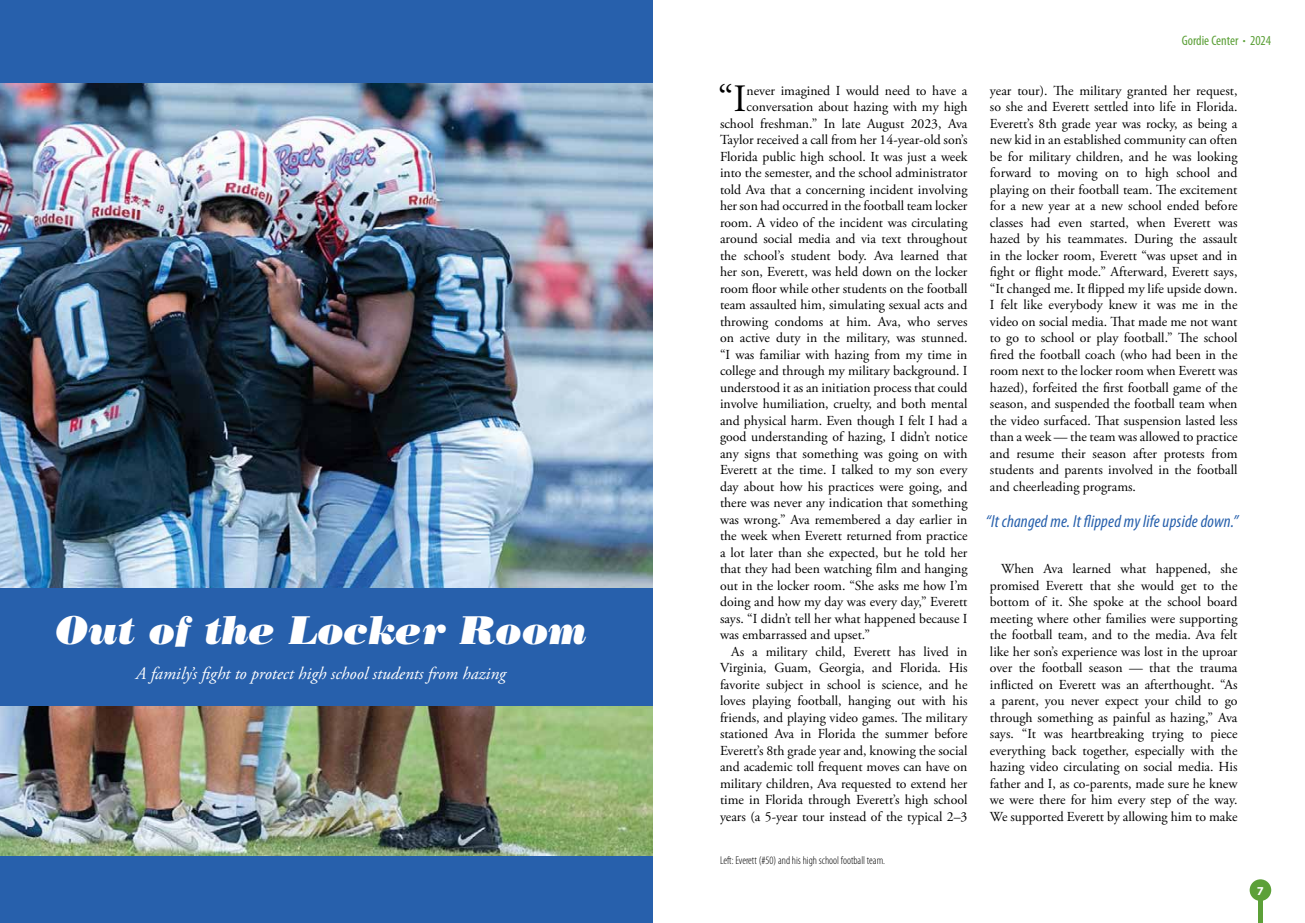
<style>
.page{position:relative;width:1305px;height:923px;background:#fff}
.page>*{position:absolute;margin:0;border:0;box-sizing:border-box;transform-origin:0 0}
.t1{font:italic 40px "Bodoni Std Poster";color:#fff}
.t2{font:38.62px "Adobe Garamond Pro";color:#000}
.t3{font:italic 17.5px "Adobe Garamond Pro";color:#fff}
.t4{font:italic condensed 17.5px "Myriad Pro";letter-spacing:.01em;color:#2760ac}
.t5{font:13.75px/16.5px "Adobe Garamond Pro";color:#000;text-align:justify}
.t6{font:condensed 13.75px "Myriad Pro";color:#5ca038}
.t7{font:300 condensed 11.25px "Myriad Pro";color:#000}
.t8{font:700 11.25px "Gotham";color:#fff}
.s1{font-size:11.25px}
</style>
<div class="page">
<div style="left:1250px;top:879px;width:21px;height:21px;background:#5ca038;border-radius:50%"></div>
<hr style="left:1258px;top:899px;width:4px;height:23px;background:#5ca038">
<div style="left:0;top:0;width:652px;height:922px;background:#2760ac"></div>
<img style="left:0;top:83px;width:652px;height:772px">
<div style="left:0;top:588px;width:652px;height:118px;background:#2760ac"></div>
<h1 class="t1" style="left:55px;top:606px;width:533px">Out of the Locker Room</h1>
<p class="t3" style="left:136px;top:663px;width:371px">A family’s fight to protect high school students from hazing</p>
<h2 class="t2" style="left:718px;top:76px;width:30px">“I</h2>
<p class="t5" style="left:747px;top:82px;width:222px">never imagined I would need to have a</p>
<p class="t5" style="left:747px;top:99px;width:222px">conversation about hazing with my high</p>
<p class="t5" style="left:720px;top:115px;width:249px">school freshman.” In late August 2023, Ava</p>
<p class="t5" style="left:720px;top:132px;width:249px">Taylor received a call from her 14-year-old son’s</p>
<p class="t5" style="left:720px;top:148px;width:249px">Florida public high school. It was just a week</p>
<p class="t5" style="left:720px;top:165px;width:249px">into the semester, and the school administrator</p>
<p class="t5" style="left:720px;top:181px;width:249px">told Ava that a concerning incident involving</p>
<p class="t5" style="left:720px;top:198px;width:249px">her son had occurred in the football team locker</p>
<p class="t5" style="left:720px;top:214px;width:249px">room. A video of the incident was circulating</p>
<p class="t5" style="left:720px;top:231px;width:249px">around social media and via text throughout</p>
<p class="t5" style="left:720px;top:247px;width:249px">the school’s student body. Ava learned that</p>
<p class="t5" style="left:720px;top:264px;width:249px">her son, Everett, was held down on the locker</p>
<p class="t5" style="left:720px;top:280px;width:249px">room floor while other students on the football</p>
<p class="t5" style="left:720px;top:297px;width:249px">team assaulted him, simulating sexual acts and</p>
<p class="t5" style="left:720px;top:313px;width:249px">throwing condoms at him. Ava, who serves</p>
<p class="t5" style="left:720px;top:330px;width:249px">on active duty in the military, was stunned.</p>
<p class="t5" style="left:720px;top:346px;width:249px">“I was familiar with hazing from my time in</p>
<p class="t5" style="left:720px;top:363px;width:249px">college and through my military background. I</p>
<p class="t5" style="left:720px;top:379px;width:249px">understood it as an initiation process that could</p>
<p class="t5" style="left:720px;top:396px;width:249px">involve humiliation, cruelty, and both mental</p>
<p class="t5" style="left:720px;top:412px;width:249px">and physical harm. Even though I felt I had a</p>
<p class="t5" style="left:720px;top:429px;width:249px">good understanding of hazing, I didn’t notice</p>
<p class="t5" style="left:720px;top:445px;width:249px">any signs that something was going on with</p>
<p class="t5" style="left:720px;top:462px;width:249px">Everett at the time. I talked to my son every</p>
<p class="t5" style="left:720px;top:478px;width:249px">day about how his practices were going, and</p>
<p class="t5" style="left:720px;top:495px;width:249px">there was never any indication that something</p>
<p class="t5" style="left:720px;top:511px;width:249px">was wrong.” Ava remembered a day earlier in</p>
<p class="t5" style="left:720px;top:528px;width:249px">the week when Everett returned from practice</p>
<p class="t5" style="left:720px;top:544px;width:249px">a lot later than she expected, but he told her</p>
<p class="t5" style="left:720px;top:561px;width:249px">that they had been watching film and hanging</p>
<p class="t5" style="left:720px;top:577px;width:249px">out in the locker room. “She asks me how I’m</p>
<p class="t5" style="left:720px;top:594px;width:249px">doing and how my day was every day,” Everett</p>
<p class="t5" style="left:720px;top:610px;width:249px">says. “I didn’t tell her what happened because I</p>
<p class="t5" style="left:720px;top:627px;width:152px">was embarrassed and upset.”</p>
<p class="t5" style="left:731px;top:643px;width:238px">As a military child, Everett has lived in</p>
<p class="t5" style="left:720px;top:660px;width:249px">Virginia, Guam, Georgia, and Florida. His</p>
<p class="t5" style="left:720px;top:676px;width:249px">favorite subject in school is science, and he</p>
<p class="t5" style="left:720px;top:693px;width:249px">loves playing football, hanging out with his</p>
<p class="t5" style="left:720px;top:709px;width:249px">friends, and playing video games. The military</p>
<p class="t5" style="left:720px;top:726px;width:249px">stationed Ava in Florida the summer before</p>
<p class="t5" style="left:720px;top:742px;width:249px">Everett’s 8th grade year and, knowing the social</p>
<p class="t5" style="left:720px;top:759px;width:249px">and academic toll frequent moves can have on</p>
<p class="t5" style="left:720px;top:775px;width:249px">military children, Ava requested to extend her</p>
<p class="t5" style="left:720px;top:792px;width:249px">time in Florida through Everett’s high school</p>
<p class="t5" style="left:720px;top:808px;width:249px">years (a 5-year tour instead of the typical 2–3</p>
<p class="t7" style="left:720px;top:854px;width:167px">Left: Everett (#50) and his high school football team.</p>
<p class="t6" style="left:1182px;top:32px;width:91px">Gordie Center <span class="s1">•</span> 2024</p>
<p class="t5" style="left:990px;top:82px;width:249px">year tour). The military granted her request, so she and Everett settled into life in Florida.<br>Everett’s 8th grade year was rocky, as being a new kid in an established community can often be for military children, and he was looking forward to moving on to high school and playing on their football team. The excitement for a new year at a new school ended before classes had even started, when Everett was hazed by his teammates. During the assault in the locker room, Everett “was upset and in fight or flight mode.” Afterward, Everett says, “It changed me. It flipped my life upside down.<br>I felt like everybody knew it was me in the video on social media. That made me not want to go to school or play football.” The school fired the football coach (who had been in the room next to the locker room when Everett was hazed), forfeited the first football game of the season, and suspended the football team when the video surfaced. That suspension lasted less than a week — the team was allowed to practice and resume their season after protests from students and parents involved in the football and cheerleading programs.</p>
<p class="t4" style="left:986px;top:511px;width:254px">“It changed me. It flipped my life upside down.”</p>
<p class="t5" style="left:990px;top:561px;width:249px;text-indent:11px">When Ava learned what happened, she promised Everett that she would get to the bottom of it. She spoke at the school board meeting where other families were supporting the football team, and to the media. Ava felt like her son’s experience was lost in the uproar over the football season — that the trauma inflicted on Everett was an afterthought. “As a parent, you never expect your child to go through something as painful as hazing,” Ava says. “It was heartbreaking trying to piece everything back together, especially with the hazing video circulating on social media. His father and I, as co-parents, made sure he knew we were there for him every step of the way.<br>We supported Everett by allowing him to make</p>
<p class="t8" style="left:1257px;top:883px;width:8px">7</p>
</div>
